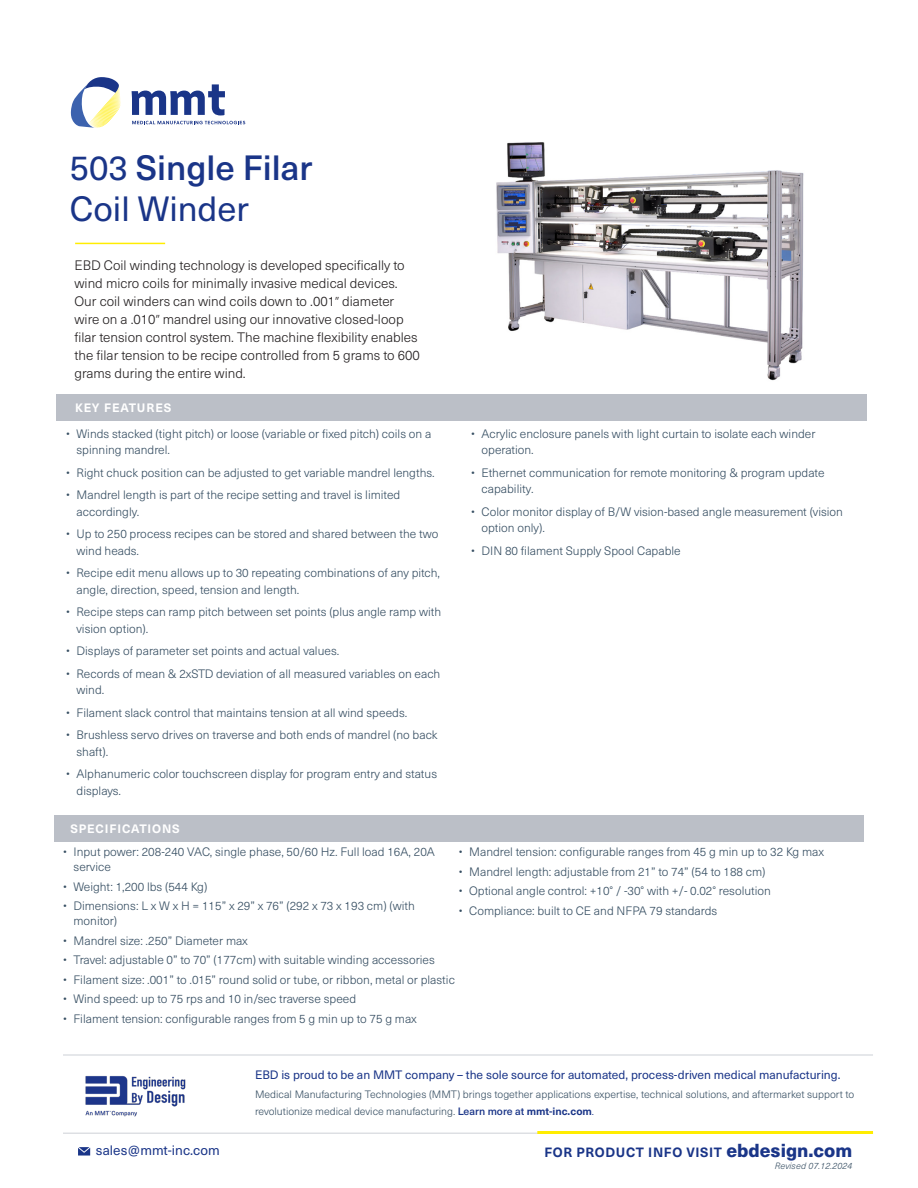
<style>
.page{position:relative;width:918px;height:1188px;background:#fff}
.page>*{position:absolute;margin:0;border:0;box-sizing:border-box;transform-origin:0 0}
.t1{font:500 34.5px "Neue Haas Unica W1 G";color:#1a3588}
.t2{font:34.5px "Neue Haas Unica W1 G";color:#1a3588}
.Paragraph{font:300 13.5px/18px "Neue Haas Unica W1 G";color:#231f20}
.t3{font:13.5px "Neue Haas Unica W1 G";color:#1a3588}
.t4{font:700 13.2px "Neue Haas Unica W1 G";letter-spacing:.05em;color:#1a3588}
.t5{font:300 12px/16.5px "Neue Haas Unica W1 G";color:#364e62}
.t6{font:12px "Neue Haas Unica W1 G";color:#1a3588}
.Section_Header{font:700 12px "Neue Haas Unica W1 G";letter-spacing:.075em;color:#fff}
.t7{font:300 10.5px/16.5px "Neue Haas Unica W1 G";color:#364e62}
.t8{font:italic 300 9px "Neue Haas Unica W1 G";letter-spacing:.01em;color:#364e62}
.s1{font-weight:400}
.s2{font-weight:500;color:#1a3588}
.s3{font-weight:700;color:#1a3588}
.s4{color:#1a3588}
.s5{font-weight:800;font-size:18.45px}
</style>
<div class="page">
<div style="left:57px;top:394px;width:810px;height:27px;background:#bbbfc7"></div>
<div style="left:54px;top:815px;width:810px;height:27px;background:#bbbfc7"></div>
<hr style="left:75px;top:243px;width:90px;height:1px;background:#ffed01">
<svg style="left:78px;top:1147px;width:12px;height:9px"></svg>
<svg style="left:71px;top:77px;width:50px;height:51px"></svg>
<svg style="left:132px;top:121px;width:113px;height:3px"></svg>
<svg style="left:132px;top:84px;width:93px;height:31px"></svg>
<hr style="left:63px;top:1132px;width:810px;height:2px;background:#bbbfc7">
<hr style="left:63px;top:1054px;width:810px;height:2px;background:#bbbfc7">
<hr style="left:537px;top:1131px;width:336px;height:3px;background:#ffed01">
<img style="left:85px;top:1076px;width:101px;height:41px">
<img style="left:496px;top:142px;width:308px;height:239px">
<p class="t1" style="left:70px;top:142px;width:244px"><span class="s1">503</span> Single Filar</p>
<p class="t2" style="left:70px;top:183px;width:181px">Coil Winder</p>
<p class="Paragraph" style="left:75px;top:255px;width:347px">EBD Coil winding technology is developed specifically to wind micro coils for minimally invasive medical devices.<br>Our coil winders can wind coils down to .001″ diameter wire on a .010″ mandrel using our innovative closed-loop filar tension control system. The machine flexibility enables the filar tension to be recipe controlled from 5 grams to 600 grams during the entire wind.</p>
<p class="Section_Header" style="left:75px;top:399px;width:98px">KEY FEATURES</p>
<p class="t5" style="left:77px;top:425px;width:356px;text-indent:-10px">• Winds stacked (tight pitch) or loose (variable or fixed pitch) coils on a spinning mandrel.</p>
<p class="t5" style="left:66px;top:464px;width:370px">• Right chuck position can be adjusted to get variable mandrel lengths.</p>
<p class="t5" style="left:77px;top:486px;width:325px;text-indent:-10px">• Mandrel length is part of the recipe setting and travel is limited accordingly.</p>
<p class="t5" style="left:77px;top:525px;width:363px;text-indent:-10px">• Up to 250 process recipes can be stored and shared between the two wind heads.</p>
<p class="t5" style="left:77px;top:564px;width:365px;text-indent:-10px">• Recipe edit menu allows up to 30 repeating combinations of any pitch, angle, direction, speed, tension and length.</p>
<p class="t5" style="left:77px;top:603px;width:366px;text-indent:-10px">• Recipe steps can ramp pitch between set points (plus angle ramp with vision option).</p>
<p class="t5" style="left:66px;top:642px;width:275px">• Displays of parameter set points and actual values.</p>
<p class="t5" style="left:77px;top:665px;width:365px;text-indent:-10px">• Records of mean &amp; 2xSTD deviation of all measured variables on each wind.</p>
<p class="t5" style="left:66px;top:704px;width:343px">• Filament slack control that maintains tension at all wind speeds.</p>
<p class="t5" style="left:77px;top:726px;width:363px;text-indent:-10px">• Brushless servo drives on traverse and both ends of mandrel (no back shaft).</p>
<p class="t5" style="left:77px;top:765px;width:362px;text-indent:-10px">• Alphanumeric color touchscreen display for program entry and status displays.</p>
<p class="t5" style="left:482px;top:425px;width:335px;text-indent:-10px">• Acrylic enclosure panels with light curtain to isolate each winder operation.</p>
<p class="t5" style="left:482px;top:464px;width:344px;text-indent:-10px">• Ethernet communication for remote monitoring &amp; program update capability.</p>
<p class="t5" style="left:482px;top:503px;width:363px;text-indent:-10px">• Color monitor display of B/W vision-based angle measurement (vision option only).</p>
<p class="t5" style="left:471px;top:542px;width:211px">• DIN 80 filament Supply Spool Capable</p>
<p class="Section_Header" style="left:70px;top:820px;width:111px">SPECIFICATIONS</p>
<p class="t5" style="left:74px;top:844px;width:363px;line-height:15px;text-indent:-10px">• Input power: 208-240 VAC, single phase, 50/60 Hz. Full load 16A, 20A service</p>
<p class="t5" style="left:63px;top:877px;width:146px">• Weight: 1,200 lbs (544 Kg)</p>
<p class="t5" style="left:74px;top:898px;width:343px;line-height:15px;text-indent:-10px">• Dimensions: L x W x H = 115” x 29” x 76” (292 x 73 x 193 cm) (with monitor)</p>
<p class="t5" style="left:63px;top:931px;width:186px">• Mandrel size: .250” Diameter max</p>
<p class="t5" style="left:63px;top:951px;width:373px">• Travel: adjustable 0” to 70” (177cm) with suitable winding accessories</p>
<p class="t5" style="left:63px;top:970px;width:393px">• Filament size: .001” to .015” round solid or tube, or ribbon, metal or plastic</p>
<p class="t5" style="left:63px;top:990px;width:295px">• Wind speed: up to 75 rps and 10 in/sec traverse speed</p>
<p class="t5" style="left:63px;top:1009px;width:355px">• Filament tension: configurable ranges from 5 g min up to 75 g max</p>
<p class="t5" style="left:459px;top:843px;width:367px">• Mandrel tension: configurable ranges from 45 g min up to 32 Kg max</p>
<p class="t5" style="left:459px;top:862px;width:308px">• Mandrel length: adjustable from 21” to 74” (54 to 188 cm)</p>
<p class="t5" style="left:459px;top:882px;width:314px">• Optional angle control: +10° / -30° with +/- 0.02° resolution</p>
<p class="t5" style="left:459px;top:901px;width:260px">• Compliance: built to CE and NFPA 79 standards</p>
<p class="t6" style="left:255px;top:1065px;width:587px">EBD is proud to be an MMT company – the sole source for automated, process-driven medical manufacturing.</p>
<p class="t7" style="left:255px;top:1086px;width:601px">Medical Manufacturing Technologies (MMT) brings together applications expertise, technical solutions, and aftermarket support to revolutionize medical device manufacturing. <span class="s2">Learn more at</span> <span class="s3">mmt-inc.com</span><span class="s4">.</span></p>
<p class="t3" style="left:96px;top:1140px;width:126px">sales@mmt-inc.com</p>
<p class="t4" style="left:544px;top:1142px;width:309px">FOR PRODUCT INFO VISIT <span class="s5">ebdesign.com</span></p>
<p class="t8" style="left:775px;top:1159px;width:79px">Revised 07.12.2024</p>
</div>
